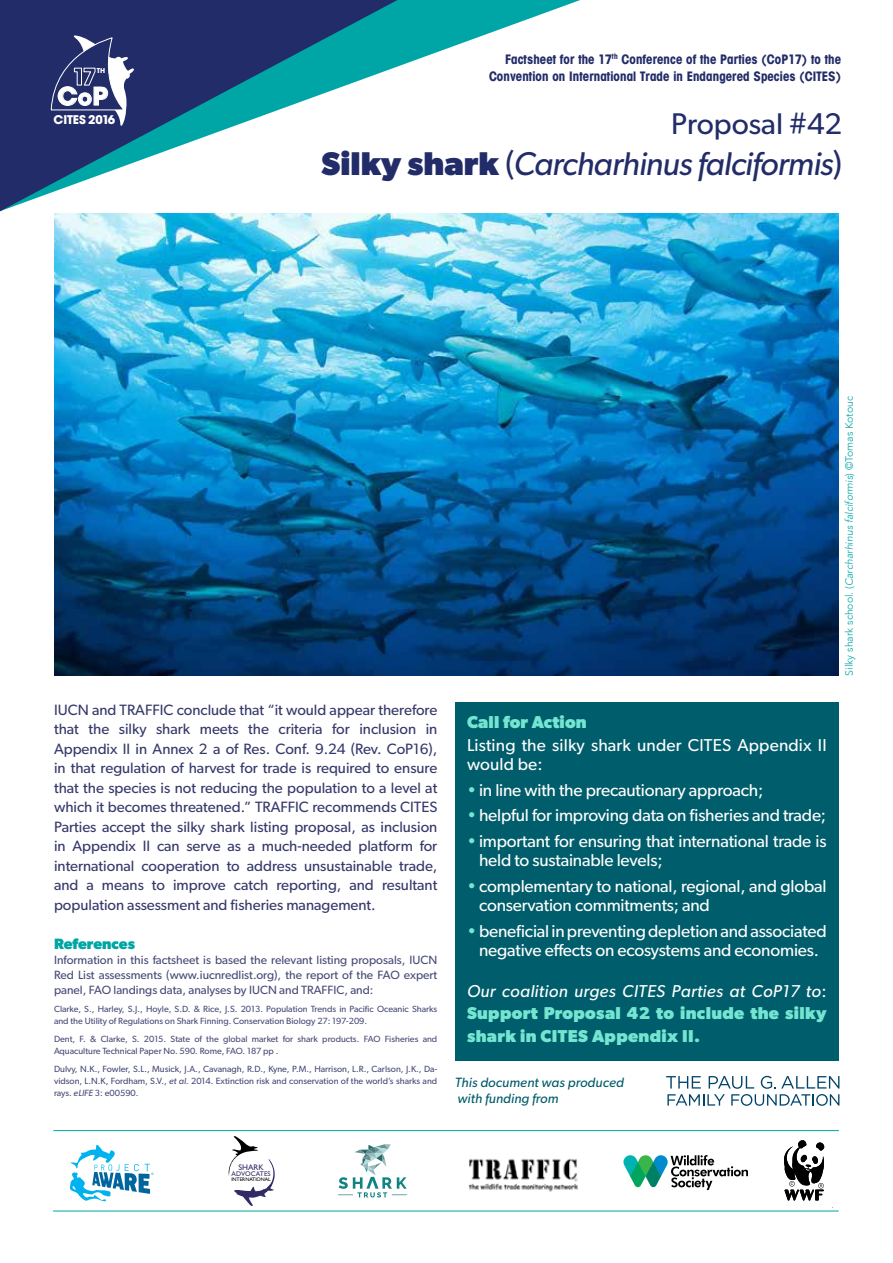
<style>
.page{position:relative;width:893px;height:1263px;background:#fff}
.page>*{position:absolute;margin:0;border:0;box-sizing:border-box;transform-origin:0 0}
.t1{font:italic 33px "Gibson";letter-spacing:-.02em;color:#222c68}
.t2{font:30px "Gibson";color:#222c68}
.t3{font:700 24.45px "Avant Garde";color:#fff}
.t4{font:17.25px/19.5px "Gibson";letter-spacing:-.01em;color:#fff}
.t5{font:700 17.25px/22.5px "Gibson";letter-spacing:.02em;color:#74e5d1;text-align:justify}
.t6{font:17.25px/19.5px "Gibson";letter-spacing:.01em;color:#fff}
.t7{font:15px/19.5px "Gibson";color:#36396a;text-align:justify}
.t8{font:700 15px "Gibson";color:#00a5a5}
.t9{font:700 condensed 14.25px/16.5px "Avant Gard EF";letter-spacing:.01em;color:#222c68;text-align:right}
.t10{font:italic 13.5px/16.5px "Gibson";letter-spacing:.01em;color:#005d6b}
.t11{font:12px/15px "Gibson";color:#474a77;text-align:justify}
.t12{font:700 12px "Avant Garde";letter-spacing:-.01em;color:#fff}
.t13{font:300 10.5px "Avenir";color:#00a5a5}
.t14{font:9px/12px "Gibson";color:#474a77}
.t15{font:8.1px "Gill Sans";color:#312b65}
.t16{font:6.75px "Gill Sans";letter-spacing:.015em;color:#312b65}
.t17{font:700 6.75px "Avant Garde";color:#fff}
.t18{font:5.25px "Gill Sans";letter-spacing:-.005em;color:#000}
.s1{font-size:21.45px}
.s2{font-weight:700;font-style:normal}
.s3{font-style:normal}
.s4{font-style:italic}
.s5{color:#74e5d1}
.s6{font-weight:400;font-style:italic;color:#fff}
.s7{font-weight:400;color:#fff}
</style>
<div class="page">
<svg style="left:397px;top:0;width:183px;height:67px"></svg>
<svg style="left:0;top:0;width:397px;height:211px"></svg>
<hr style="left:53px;top:1130px;width:786px;height:1px;background:#00a5a5">
<hr style="left:53px;top:1211px;width:786px;height:1px;background:#00a5a5">
<svg style="left:70px;top:1145px;width:83px;height:56px"></svg>
<svg style="left:228px;top:1136px;width:47px;height:70px"></svg>
<svg style="left:338px;top:1144px;width:69px;height:53px"></svg>
<img style="left:468px;top:1158px;width:110px;height:34px">
<svg style="left:623px;top:1155px;width:125px;height:35px"></svg>
<svg style="left:784px;top:1140px;width:41px;height:61px"></svg>
<svg style="left:50px;top:35px;width:84px;height:91px;background:#4d5585"></svg>
<img style="left:54px;top:214px;width:785px;height:461px">
<div style="left:455px;top:702px;width:384px;height:359px;background:#005d6b"></div>
<svg style="left:666px;top:1076px;width:173px;height:30px"></svg>
<p class="t17" style="left:97px;top:66px;width:10px">TH</p>
<h3 class="t3" style="left:57px;top:80px;width:52px">C<span class="s1">o</span>P</h3>
<p class="t12" style="left:54px;top:111px;width:63px">CITES 2016</p>
<p class="t9" style="left:489px;top:51px;width:353px">Factsheet for the 17<sup>th</sup> Conference of the Parties (CoP17) to the<br>Convention on International Trade in Endangered Species (CITES)</p>
<h2 class="t2" style="left:671px;top:106px;width:173px">Proposal #42</h2>
<h1 class="t1" style="left:322px;top:143px;width:522px"><span class="s2">Silky shark</span> <span class="s3">(</span>Carcharhinus falciformis<span class="s3">)</span></h1>
<p class="t13" style="left:843px;top:675px;width:281px;rotate:-90deg">Silky shark school. (<span class="s4">Carcharhinus falciformis</span>) ©Tomas Kotouc</p>
<p class="t7" style="left:54px;top:699px;width:385px">IUCN and TRAFFIC conclude that “it would appear therefore that the silky shark meets the criteria for inclusion in Appendix II in Annex 2 a of Res. Conf. 9.24 (Rev. CoP16), in that regulation of harvest for trade is required to ensure that the species is not reducing the population to a level at which it becomes threatened.” TRAFFIC recommends CITES Parties accept the silky shark listing proposal, as inclusion in Appendix II can serve as a much-needed platform for international cooperation to address unsustainable trade, and a means to improve catch reporting, and resultant population assessment and fisheries management.</p>
<p class="t8" style="left:54px;top:934px;width:83px">References</p>
<p class="t11" style="left:54px;top:952px;width:385px">Information in this factsheet is based the relevant listing proposals, IUCN Red List assessments (www.iucnredlist.org), the report of the FAO expert panel, FAO landings data, analyses by IUCN and TRAFFIC, and:</p>
<p class="t14" style="left:54px;top:1002px;width:385px">Clarke, S., Harley, S.J., Hoyle, S.D. &amp; Rice, J.S. 2013. Population Trends in Pacific Oceanic Sharks and the Utility of Regulations on Shark Finning. Conservation Biology 27: 197-209.</p>
<p class="t14" style="left:54px;top:1032px;width:385px">Dent, F. &amp; Clarke, S. 2015. State of the global market for shark products. FAO Fisheries and<br>Aquaculture Technical Paper No. 590. Rome, FAO. 187 pp .</p>
<p class="t14" style="left:54px;top:1062px;width:385px;text-align:justify">Dulvy, N.K., Fowler, S.L., Musick, J.A., Cavanagh, R.D., Kyne, P.M., Harrison, L.R., Carlson, J.K., Da&shy;vidson, L.N.K, Fordham, S.V., <span class="s4">et al.</span> 2014. Extinction risk and conservation of the world’s sharks and rays. <span class="s4">eLIFE</span> 3: e00590.</p>
<p class="t5" style="left:467px;top:711px;width:121px">Call for Action</p>
<p class="t6" style="left:467px;top:735px;width:361px">Listing the silky shark under CITES Appendix II would be:</p>
<p class="t4" style="left:467px;top:780px;width:298px"><span class="s5">•</span> in line with the precautionary approach;</p>
<p class="t4" style="left:467px;top:805px;width:361px"><span class="s5">•</span> helpful for improving data on fisheries and trade;</p>
<p class="t4" style="left:479px;top:831px;width:349px;text-indent:-12px"><span class="s5">•</span> important for ensuring that international trade is held to sustainable levels;</p>
<p class="t4" style="left:479px;top:876px;width:349px;text-indent:-12px"><span class="s5">•</span> complementary to national, regional, and global conservation commitments; and</p>
<p class="t4" style="left:467px;top:921px;width:361px;text-align:center"><span class="s5">•</span> beneficial in preventing depletion and associated negative effects on ecosystems and economies.</p>
<p class="t5" style="left:467px;top:979px;width:361px"><span class="s6">Our coalition urges CITES Parties at CoP17 to</span><span class="s7">:<br></span>Support Proposal 42 to include the silky shark in CITES Appendix II.</p>
<p class="t10" style="left:455px;top:1073px;width:171px">This document was produced with funding from</p>
<p class="t15" style="left:238px;top:1163px;width:27px">SHARK</p>
<p class="t16" style="left:232px;top:1170px;width:41px">ADVOCATES</p>
<p class="t18" style="left:231px;top:1176px;width:41px">INTERNATIONAL</p>
</div>
